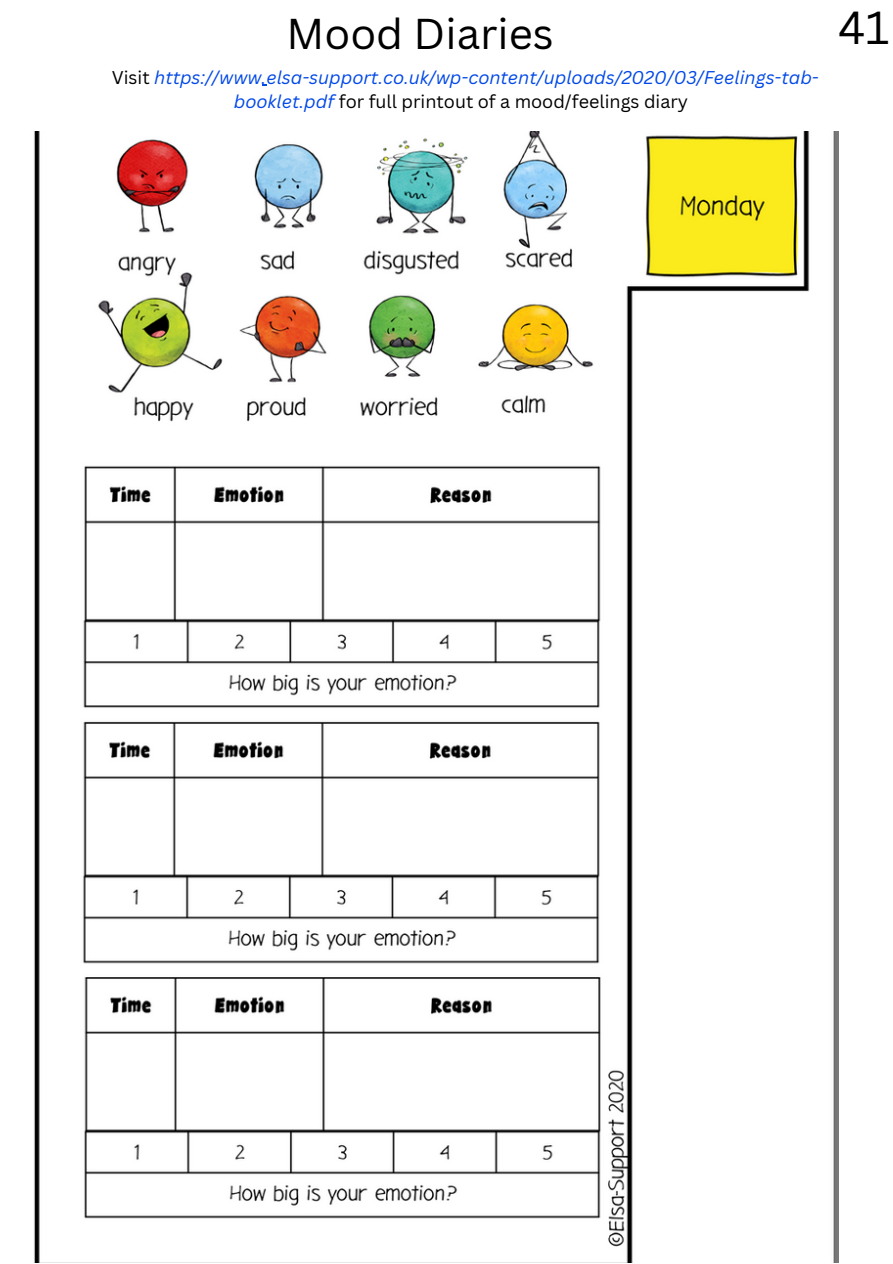
<style>
.page{position:relative;width:893px;height:1264px;background:#fff}
.page>*{position:absolute;margin:0;border:0;box-sizing:border-box;transform-origin:0 0}
.t1{font:45px "Canva Sans";color:#000}
.t2{font:42px "Canva Sans";color:#000}
.t3{font:italic 18px/24.8px "Canva Sans";color:#0048e8;text-align:center}
.s1{font-style:normal;color:#000}
</style>
<div class="page">
<img style="left:34px;top:131px;width:804px;height:1131px">
<h2 class="t2" style="left:286px;top:4px;width:269px">Mood Diaries</h2>
<p class="t3" style="left:112px;top:64px;width:708px"><span class="s1">Visit</span> https://www.elsa-support.co.uk/wp-content/uploads/2020/03/Feelings-tab&shy;booklet.pdf <span class="s1">for full printout of a mood/feelings diary</span></p>
<h1 class="t1" style="left:838px;top:-4px;width:53px">41</h1>
</div>
